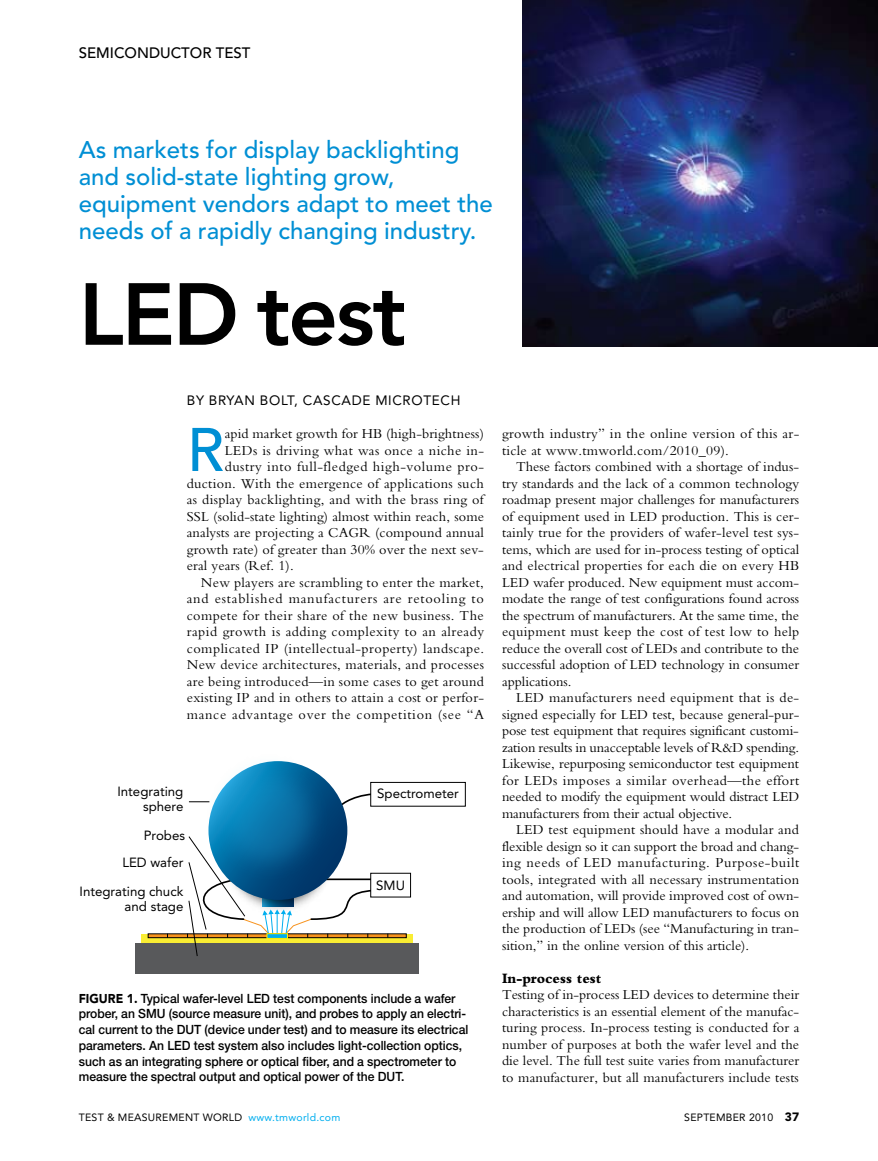
<style>
.page{position:relative;width:878px;height:1161px;background:#fff}
.page>*{position:absolute;margin:0;border:0;box-sizing:border-box;transform-origin:0 0}
.t1{font:800 87px "Avenir LT Std";letter-spacing:-.025em;color:#000}
.t2{font:500 60.9px "Avenir LT Std";color:#008fd4}
.t3{font:500 24px/27px "Avenir LT Std";color:#008fd4}
.t4{font:500 15px "Avenir LT Std";color:#000}
.t5{font:800 15px "Bembo Std";color:#000;scale:.95 1}
.t6{font:14.25px/16.5px "Bembo Std";letter-spacing:.02em;color:#000;text-align:justify}
.t7{font:14.25px "Bembo Std";letter-spacing:.055em;color:#000}
.t8{font:14.25px "Bembo Std";letter-spacing:.05em;color:#000}
.t9{font:14.25px "Bembo Std";letter-spacing:.04em;color:#000}
.t10{font:13.5px "Avenir LT Std";letter-spacing:.05em;color:#000}
.t11{font:13.2px/15px "Avenir LT Std";color:#000;text-align:right}
.t12{font:500 12.75px/15.8px "Helvetica Neue LT Std";color:#000;scale:.95 1}
.t13{font:10.5px "Avenir LT Std";letter-spacing:.025em;color:#000}
.t14{font:10.5px "Avenir LT Std";letter-spacing:.025em;color:#00aeef}
.s1{font-family:"Avenir LT Std";font-weight:900}
.s2{color:#000}
.s3{font-weight:900;font-size:12px}
</style>
<div class="page">
<img style="left:522px;top:0;width:356px;height:346px">
<div style="left:370px;top:873px;width:41px;height:24px;border:1px solid #000"></div>
<img style="left:189px;top:761px;width:181px;height:74px">
<div style="left:370px;top:782px;width:95px;height:25px;border:1px solid #000"></div>
<div style="left:135px;top:943px;width:284px;height:31px;background:#58595b"></div>
<svg style="left:142px;top:934px;width:271px;height:9px"></svg>
<hr style="left:148px;top:934px;width:258px;height:4px;background:#f7931e">
<div style="left:148px;top:933px;width:258px;height:5px;border:1px solid #000"></div>
<svg style="left:189px;top:801px;width:20px;height:1px"></svg>
<svg style="left:187px;top:835px;width:201px;height:121px"></svg>
<p class="t4" style="left:79px;top:44px;width:173px">SEMICONDUCTOR TEST</p>
<h3 class="t3" style="left:79px;top:136px;width:415px">As markets for display backlighting and solid-state lighting grow, equipment vendors adapt to meet the needs of a rapidly changing industry.</h3>
<h1 class="t1" style="left:79px;top:263px;width:329px">LED test</h1>
<p class="t10" style="left:187px;top:392px;width:247px">By Bryan Bolt, Cascade Microtec</p>
<p class="t10" style="left:451px;top:392px;width:11px">h</p>
<h2 class="t2" style="left:187px;top:415px;width:39px">R</h2>
<p class="t6" style="left:225px;top:425px;width:261px">apid market growth for HB (high-brightness)</p>
<p class="t6" style="left:225px;top:442px;width:261px">LEDs is driving what was once a niche in-</p>
<p class="t9" style="left:225px;top:458px;width:261px">dustry into full-fledged high-volume pro-</p>
<p class="t6" style="left:187px;top:475px;width:298px">duction. With the emergence of applications such</p>
<p class="t6" style="left:187px;top:491px;width:298px">as display backlighting, and with the brass ring of</p>
<p class="t6" style="left:187px;top:508px;width:299px">SSL (solid-state lighting) almost within reach, some</p>
<p class="t6" style="left:187px;top:524px;width:298px">analysts are projecting a CAGR (compound annual</p>
<p class="t6" style="left:187px;top:541px;width:298px">growth rate) of greater than 30% over the next sev-</p>
<p class="t6" style="left:187px;top:557px;width:108px">eral years (Ref. 1).</p>
<p class="t6" style="left:201px;top:574px;width:284px">New players are scrambling to enter the market,</p>
<p class="t7" style="left:187px;top:590px;width:299px">and established manufacturers are retooling to</p>
<p class="t6" style="left:187px;top:607px;width:298px">compete for their share of the new business. The</p>
<p class="t6" style="left:187px;top:623px;width:299px">rapid growth is adding complexity to an already</p>
<p class="t6" style="left:187px;top:640px;width:299px">complicated IP (intellectual-property) landscape.</p>
<p class="t6" style="left:187px;top:656px;width:298px">New device architectures, materials, and processes</p>
<p class="t6" style="left:187px;top:673px;width:298px">are being introduced—in some cases to get around</p>
<p class="t6" style="left:187px;top:689px;width:298px">existing IP and in others to attain a cost or perfor-</p>
<p class="t8" style="left:187px;top:706px;width:299px">mance advantage over the competition (see “A</p>
<p class="t11" style="left:117px;top:784px;width:67px">Integrating sphere</p>
<p class="t11" style="left:122px;top:822px;width:64px;line-height:26.8px">Probes<br>LED wafer</p>
<p class="t11" style="left:80px;top:884px;width:105px">Integrating chuck and stage</p>
<p class="t11" style="left:377px;top:786px;width:83px">Spectrometer</p>
<p class="t11" style="left:376px;top:878px;width:30px">SMU</p>
<p class="t12" style="left:79px;top:990px;width:411px"><span class="s1">FIGURE 1.</span> Typical wafer-level LED test components include a wafer prober, an SMU (source measure unit), and probes to apply an electri&shy;cal current to the DUT (device under test) and to measure its electrical parameters. An LED test system also includes light-collection optics, such as an integrating sphere or optical fiber, and a spectrometer to measure the spectral output and optical power of the DUT.</p>
<p class="t6" style="left:502px;top:425px;width:299px">growth industry” in the online version of this ar&shy;ticle at www.tmworld.com/2010_09).</p>
<p class="t6" style="left:502px;top:458px;width:299px;text-indent:14px">These factors combined with a shortage of indus&shy;try standards and the lack of a common technology roadmap present major challenges for manufacturers of equipment used in LED production. This is cer&shy;tainly true for the providers of wafer-level test sys&shy;tems, which are used for in-process testing of optical and electrical properties for each die on every HB LED wafer produced. New equipment must accom&shy;modate the range of test configurations found across the spectrum of manufacturers. At the same time, the equipment must keep the cost of test low to help reduce the overall cost of LEDs and contribute to the successful adoption of LED technology in consumer applications.</p>
<p class="t6" style="left:502px;top:689px;width:299px;text-indent:14px">LED manufacturers need equipment that is de&shy;signed especially for LED test, because general-pur&shy;pose test equipment that requires significant customi&shy;zation results in unacceptable levels of R&amp;D spending.<br>Likewise, repurposing semiconductor test equipment for LEDs imposes a similar overhead—the effort needed to modify the equipment would distract LED manufacturers from their actual objective.</p>
<p class="t6" style="left:502px;top:821px;width:299px;text-indent:14px">LED test equipment should have a modular and flexible design so it can support the broad and chang&shy;ing needs of LED manufacturing. Purpose-built tools, integrated with all necessary instrumentation and automation, will provide improved cost of own&shy;ership and will allow LED manufacturers to focus on the production of LEDs (see “Manufacturing in tran&shy;sition,” in the online version of this article).</p>
<p class="t5" style="left:502px;top:969px;width:106px">In-process test</p>
<p class="t6" style="left:502px;top:986px;width:299px">Testing of in-process LED devices to determine their characteristics is an essential element of the manufac&shy;turing process. In-process testing is conducted for a number of purposes at both the wafer level and the die level. The full test suite varies from manufacturer to manufacturer, but all manufacturers include tests</p>
<p class="t13" style="left:79px;top:1111px;width:14px">Test</p>
<p class="t13" style="left:107px;top:1111px;width:57px">&amp; Measureme</p>
<p class="t14" style="left:185px;top:1111px;width:157px"><span class="s2">nt Wor ld</span> www.tmworld.com</p>
<p class="t13" style="left:684px;top:1111px;width:116px">SEPTEMBER 2010 <span class="s3">37</span></p>
</div>
